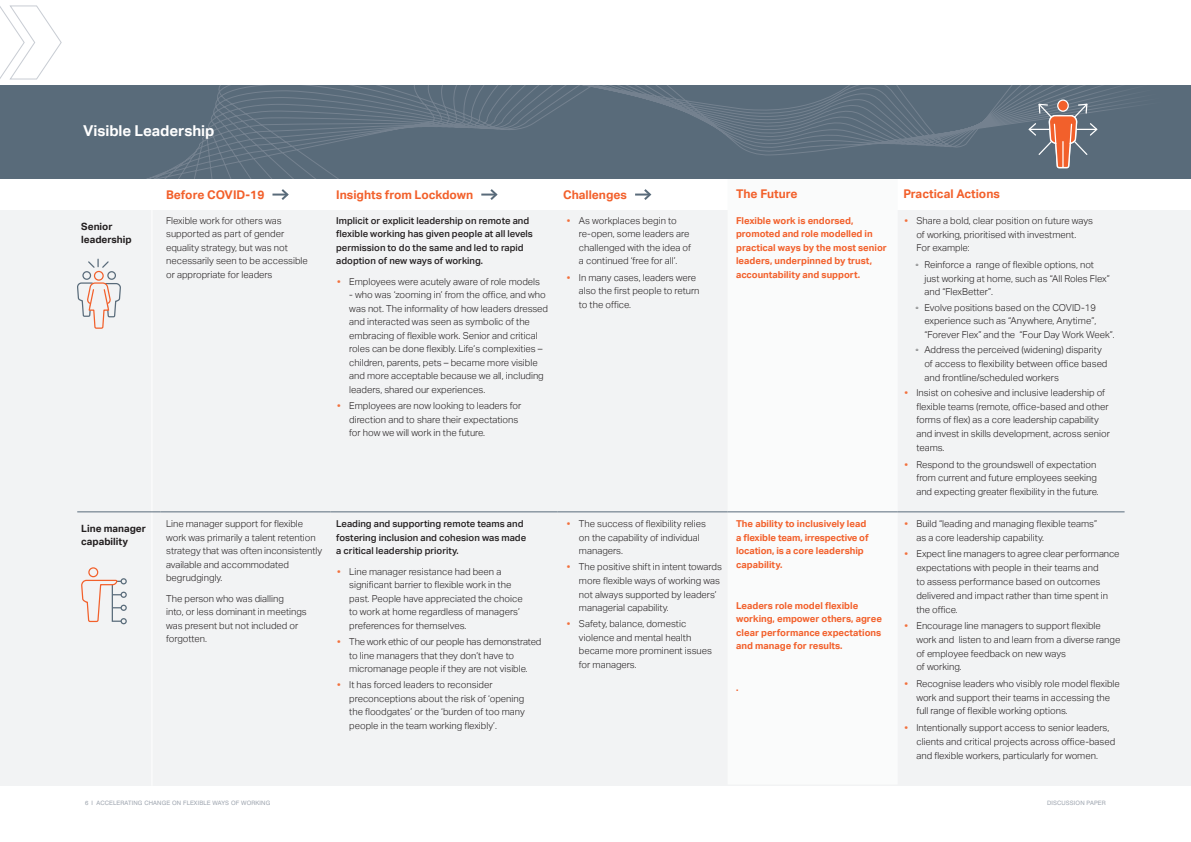
<style>
.page{position:relative;width:1191px;height:842px;background:#fff}
.page>*{position:absolute;margin:0;border:0;box-sizing:border-box;transform-origin:0 0}
.B_Head_orange{font:700 15px "Aktiv Grotesk";letter-spacing:-.005em;color:#fff}
.bodycopy{font:700 12px "Aktiv Grotesk";color:#f2602b}
.bodycopy-2{font:700 10px/13.5px "Aktiv Grotesk";color:#231f20}
.bodycopy-3{font:300 9.5px/13.5px "Aktiv Grotesk";color:#231f20}
.bodycopy-4{font:700 9.5px/13.5px "Aktiv Grotesk";color:#f2602b}
.bodycopy-5{font:500 9.5px/13.5px "Aktiv Grotesk";color:#231f20}
.doc_title{font:6px "Swiss 721 BT";letter-spacing:.02em;color:#9ea5af}
.s1{font-weight:500;color:#f2703c}
.s2{font-size:9px;color:#3e3e3f}
</style>
<div class="page">
<div style="left:0;top:210px;width:1191px;height:576px;background:#f2f3f4"></div>
<hr style="left:151px;top:210px;width:1px;height:576px;background:#fff">
<hr style="left:77px;top:512px;width:83px;height:1px;background:#596b7a">
<hr style="left:160px;top:512px;width:170px;height:1px;background:#596b7a">
<hr style="left:330px;top:512px;width:227px;height:1px;background:#596b7a">
<hr style="left:557px;top:512px;width:170px;height:1px;background:#596b7a">
<hr style="left:727px;top:512px;width:170px;height:1px;background:#596b7a">
<hr style="left:897px;top:512px;width:227px;height:1px;background:#596b7a">
<svg style="left:272px;top:189px;width:17px;height:11px"></svg>
<svg style="left:481px;top:189px;width:17px;height:11px"></svg>
<svg style="left:635px;top:189px;width:17px;height:11px"></svg>
<svg style="left:0;top:5px;width:62px;height:75px"></svg>
<svg style="left:77px;top:259px;width:44px;height:70px"></svg>
<div style="left:94px;top:271px;width:9px;height:9px;background:#f2f3f4;border-radius:50%"></div>
<div style="left:94px;top:271px;width:10px;height:10px;border:1px solid #f2602b;border-radius:50%"></div>
<div style="left:88px;top:567px;width:10px;height:10px;border:1px solid #f2602b;border-radius:50%"></div>
<svg style="left:81px;top:578px;width:46px;height:46px"></svg>
<div style="left:0;top:85px;width:1191px;height:94px;background:#596b7a"></div>
<svg style="left:147px;top:85px;width:985px;height:94px"></svg>
<svg style="left:1057px;top:100px;width:11px;height:11px"></svg>
<div style="left:1057px;top:99px;width:11px;height:13px;border:1px solid #fff;border-radius:50%"></div>
<svg style="left:1027px;top:103px;width:71px;height:66px"></svg>
<p class="B_Head_orange" style="left:83px;top:122px;width:133px">Visible Leadership</p>
<p class="bodycopy" style="left:166px;top:188px;width:100px">Before COVID-19</p>
<p class="bodycopy" style="left:336px;top:188px;width:138px">Insights from Lockdown</p>
<p class="bodycopy" style="left:563px;top:188px;width:65px">Challenges</p>
<p class="bodycopy" style="left:736px;top:187px;width:63px">The Future</p>
<p class="bodycopy" style="left:903px;top:187px;width:98px">Practical Actions</p>
<p class="bodycopy-2" style="left:81px;top:220px;width:52px">Senior leadership</p>
<p class="bodycopy-3" style="left:166px;top:214px;width:143px">Flexible work for others was supported as part of gender equality strategy, but was not necessarily seen to be accessible or appropriate for leaders</p>
<p class="bodycopy-5" style="left:336px;top:214px;width:198px">Implicit or explicit leadership on remote and flexible working has given people at all levels permission to do the same and led to rapid adoption of new ways of working.</p>
<p class="bodycopy-3" style="left:337px;top:275px;width:204px"><span class="s1">•</span> Employees were acutely aware of role models</p>
<p class="bodycopy-3" style="left:349px;top:288px;width:200px">- who was ‘zooming in’ from the office, and who was not. The informality of how leaders dressed and interacted was seen as symbolic of the embracing of flexible work. Senior and critical roles can be done flexibly. Life’s complexities – children, parents, pets – became more visible and more acceptable because we all, including leaders, shared our experiences.</p>
<p class="bodycopy-3" style="left:349px;top:399px;width:174px;text-indent:-12px"><span class="s1">•</span> Employees are now looking to leaders for direction and to share their expectations for how we will work in the future.</p>
<p class="bodycopy-2" style="left:81px;top:521px;width:66px">Line manager capability</p>
<p class="bodycopy-3" style="left:166px;top:517px;width:157px">Line manager support for flexible work was primarily a talent retention strategy that was often inconsistently available and accommodated begrudgingly.</p>
<p class="bodycopy-3" style="left:166px;top:592px;width:142px">The person who was dialling<br>into, or less dominant in meetings was present but not included or forgotten.</p>
<p class="bodycopy-5" style="left:336px;top:517px;width:191px">Leading and supporting remote teams and fostering inclusion and cohesion was made a critical leadership priority.</p>
<p class="bodycopy-3" style="left:349px;top:565px;width:175px;text-indent:-12px"><span class="s1">•</span> Line manager resistance had been a significant barrier to flexible work in the past. People have appreciated the choice to work at home regardless of managers’ preferences for themselves.</p>
<p class="bodycopy-3" style="left:349px;top:635px;width:194px;text-indent:-12px"><span class="s1">•</span> The work ethic of our people has demonstrated to line managers that they don’t have to micromanage people if they are not visible.</p>
<p class="bodycopy-3" style="left:349px;top:678px;width:177px;text-indent:-12px"><span class="s1">•</span> It has forced leaders to reconsider preconceptions about the risk of ‘opening the floodgates’ or the ‘burden of too many people in the team working flexibly’.</p>
<p class="bodycopy-3" style="left:579px;top:214px;width:113px;text-indent:-12px"><span class="s1">•</span> As workplaces begin to re-open, some leaders are challenged with the idea of a continued ‘free for all’.</p>
<p class="bodycopy-3" style="left:579px;top:271px;width:122px;text-indent:-12px"><span class="s1">•</span> In many cases, leaders were also the first people to return to the office.</p>
<p class="bodycopy-3" style="left:579px;top:517px;width:129px;text-indent:-12px"><span class="s1">•</span> The success of flexibility relies on the capability of individual managers.</p>
<p class="bodycopy-3" style="left:579px;top:560px;width:144px;text-indent:-12px"><span class="s1">•</span> The positive shift in intent towards more flexible ways of working was not always supported by leaders’ managerial capability.</p>
<p class="bodycopy-3" style="left:579px;top:617px;width:135px;text-indent:-12px"><span class="s1">•</span> Safety, balance, domestic violence and mental health became more prominent issues for managers.</p>
<p class="bodycopy-4" style="left:736px;top:214px;width:152px">Flexible work is endorsed, promoted and role modelled in practical ways by the most senior leaders, underpinned by trust, accountability and support.</p>
<p class="bodycopy-3" style="left:916px;top:214px;width:178px;line-height:13.8px;text-indent:-12px"><span class="s1">•</span> Share a bold, clear position on future ways of working, prioritised with investment.<br>For example:</p>
<p class="bodycopy-3" style="left:924px;top:258px;width:187px;line-height:13.8px;text-indent:-10px"><span class="s2">◦</span> Reinforce a range of flexible options, not just working at home, such as “All Roles Flex” and “FlexBetter”.</p>
<p class="bodycopy-3" style="left:924px;top:300px;width:192px;text-indent:-10px"><span class="s2">◦</span> Evolve positions based on the COVID-19 experience such as “Anywhere, Anytime”, “Forever Flex” and the “Four Day Work Week”.</p>
<p class="bodycopy-3" style="left:924px;top:343px;width:185px;line-height:13.8px;text-indent:-10px"><span class="s2">◦</span> Address the perceived (widening) disparity of access to flexibility between office based and frontline/scheduled workers</p>
<p class="bodycopy-3" style="left:916px;top:386px;width:195px;line-height:13.8px;text-indent:-12px"><span class="s1">•</span> Insist on cohesive and inclusive leadership of flexible teams (remote, office-based and other forms of flex) as a core leadership capability and invest in skills development, across senior teams.</p>
<p class="bodycopy-3" style="left:916px;top:457px;width:184px;line-height:13.8px;text-indent:-12px"><span class="s1">•</span> Respond to the groundswell of expectation from current and future employees seeking and expecting greater flexibility in the future.</p>
<p class="bodycopy-4" style="left:736px;top:517px;width:134px">The ability to inclusively lead a flexible team, irrespective of location, is a core leadership capability.</p>
<p class="bodycopy-4" style="left:736px;top:599px;width:147px">Leaders role model flexible working, empower others, agree clear performance expectations and manage for results.</p>
<p class="bodycopy-4" style="left:736px;top:680px;width:4px">.</p>
<p class="bodycopy-3" style="left:916px;top:517px;width:182px;line-height:13.8px;text-indent:-12px"><span class="s1">•</span> Build “leading and managing flexible teams” as a core leadership capability.</p>
<p class="bodycopy-3" style="left:916px;top:547px;width:205px;line-height:13.8px;text-indent:-12px"><span class="s1">•</span> Expect line managers to agree clear performance expectations with people in their teams and<br>to assess performance based on outcomes delivered and impact rather than time spent in the office.</p>
<p class="bodycopy-3" style="left:916px;top:619px;width:205px;line-height:13.8px;text-indent:-12px"><span class="s1">•</span> Encourage line managers to support flexible work and listen to and learn from a diverse range of employee feedback on new ways<br>of working.</p>
<p class="bodycopy-3" style="left:916px;top:677px;width:205px;line-height:13.8px;text-indent:-12px"><span class="s1">•</span> Recognise leaders who visibly role model flexible work and support their teams in accessing the full range of flexible working options.</p>
<p class="bodycopy-3" style="left:916px;top:721px;width:200px;line-height:13.8px;text-indent:-12px"><span class="s1">•</span> Intentionally support access to senior leaders, clients and critical projects across office-based and flexible workers, particularly for women.</p>
<p class="doc_title" style="left:85px;top:800px;width:187px">6 I ACCELERATING CHANGE ON FLEXIBLE WAYS OF WORKING</p>
<p class="doc_title" style="left:1047px;top:800px;width:60px">DISCUSSION PAPER</p>
</div>
